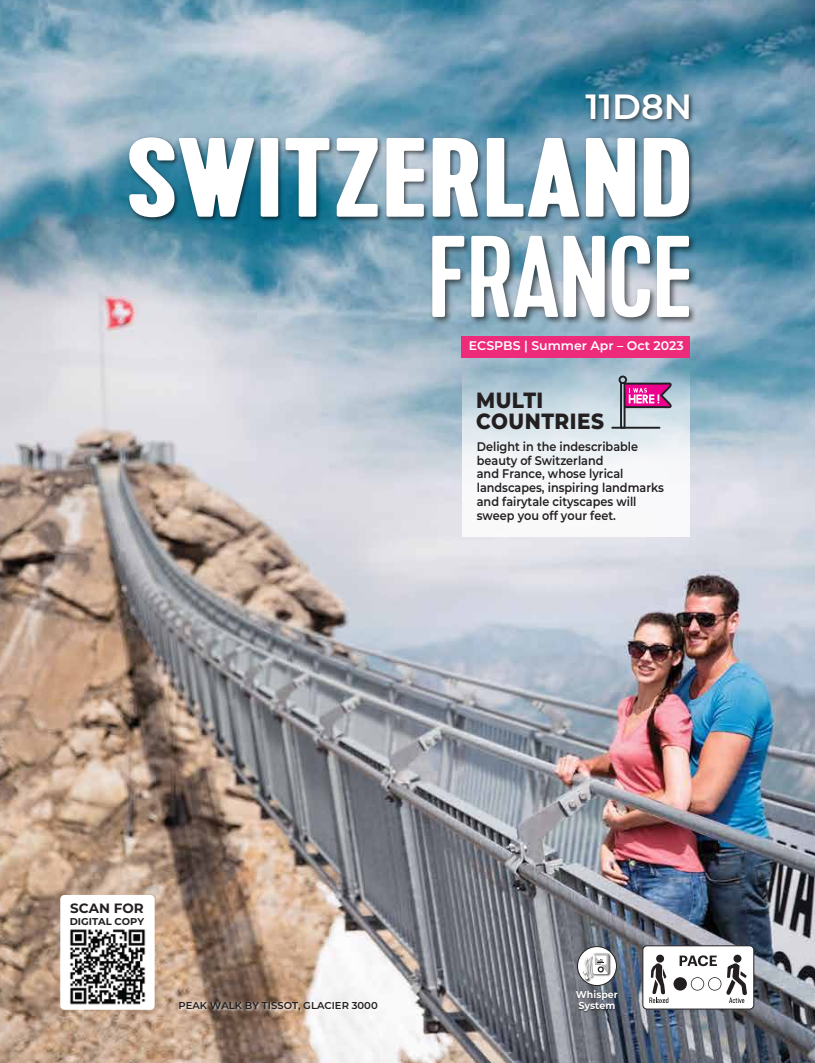
<style>
.page{position:relative;width:815px;height:1063px;background:#fff}
.page>*{position:absolute;margin:0;border:0;box-sizing:border-box;transform-origin:0 0}
.t1{font:115.88px "Kapra";letter-spacing:-.005em;color:#fff;scale:1.1 1}
.t2{font:700 112.5px "Kapra";color:#fff;scale:1.3 1}
.t3{font:600 35px "Montserrat";color:#fff}
.t4{font:800 22px/21.2px "Montserrat";letter-spacing:.025em;color:#231f20;scale:.91 1}
.t5{font:700 13.5px "Montserrat";color:#231f20}
.t6{font:600 12.5px/13.8px "Montserrat";color:#231f20;scale:.9 1}
.t7{font:600 12.5px "Montserrat";color:#fff}
.t8{font:600 10px "Montserrat";color:#231f20}
.t9{font:700 10px "Montserrat";color:#fff;scale:.95 1}
.t10{font:700 9.88px "Montserrat";color:#231f20}
</style>
<div class="page">
<img style="left:0;top:0;width:815px;height:1063px">
<svg style="left:462px;top:369px;width:228px;height:168px"></svg>
<svg style="left:619px;top:376px;width:54px;height:53px;background:#b88ab0"></svg>
<hr style="left:611px;top:427px;width:49px;height:2px;background:#1f2023">
<img style="left:123px;top:117px;width:578px;height:140px">
<img style="left:582px;top:86px;width:118px;height:50px">
<img style="left:423px;top:213px;width:280px;height:148px">
<div style="left:461px;top:336px;width:229px;height:21px;background:#ee2a7b"></div>
<div style="left:643px;top:946px;width:111px;height:63px;background:#fff;border-radius:4px"></div>
<div style="left:642px;top:945px;width:112px;height:65px;border:1px solid #231f20;border-radius:4px"></div>
<div style="left:656px;top:955px;width:8px;height:8px;background:#231f20;border-radius:50%"></div>
<svg style="left:649px;top:963px;width:19px;height:40px"></svg>
<div style="left:674px;top:977px;width:13px;height:14px;background:#231f20;border-radius:50%"></div>
<svg style="left:680px;top:955px;width:67px;height:48px"></svg>
<img style="left:575px;top:989px;width:45px;height:24px">
<svg style="left:577px;top:947px;width:39px;height:39px"></svg>
<div style="left:577px;top:946px;width:40px;height:40px;border:1px solid #231f20;border-radius:50%"></div>
<img style="left:583px;top:952px;width:28px;height:27px">
<svg style="left:583px;top:954px;width:26px;height:28px"></svg>
<img style="left:176px;top:999px;width:206px;height:18px">
<div style="left:60px;top:895px;width:95px;height:115px;background:#fff;border-radius:4px"></div>
<img style="left:69px;top:929px;width:77px;height:76px">
<h3 class="t3" style="left:585px;top:82px;width:108px">11D8N</h3>
<h2 class="t2" style="left:127px;top:113px;width:437px">SWITZERLAND</h2>
<h1 class="t1" style="left:428px;top:210px;width:242px">FRANCE</h1>
<p class="t7" style="left:469px;top:337px;width:216px">ECSPBS | Summer Apr – Oct 2023</p>
<h3 class="t4" style="left:476px;top:388px;width:142px">MULTI<br>COUNTRIES</h3>
<p class="t6" style="left:477px;top:439px;width:210px">Delight in the indescribable beauty of Switzerland<br>and France, whose lyrical landscapes, inspiring landmarks and fairytale cityscapes will sweep you off your feet.</p>
<p class="t5" style="left:70px;top:898px;width:75px">SCAN FOR</p>
<p class="t10" style="left:70px;top:914px;width:76px">DIGITAL COPY</p>
<p class="t9" style="left:576px;top:987px;width:46px">Whisper</p>
<p class="t8" style="left:178px;top:999px;width:201px">PEAK WALK BY TISSOT, GLACIER 3000</p>
<p class="t9" style="left:579px;top:998px;width:40px">System</p>
</div>
